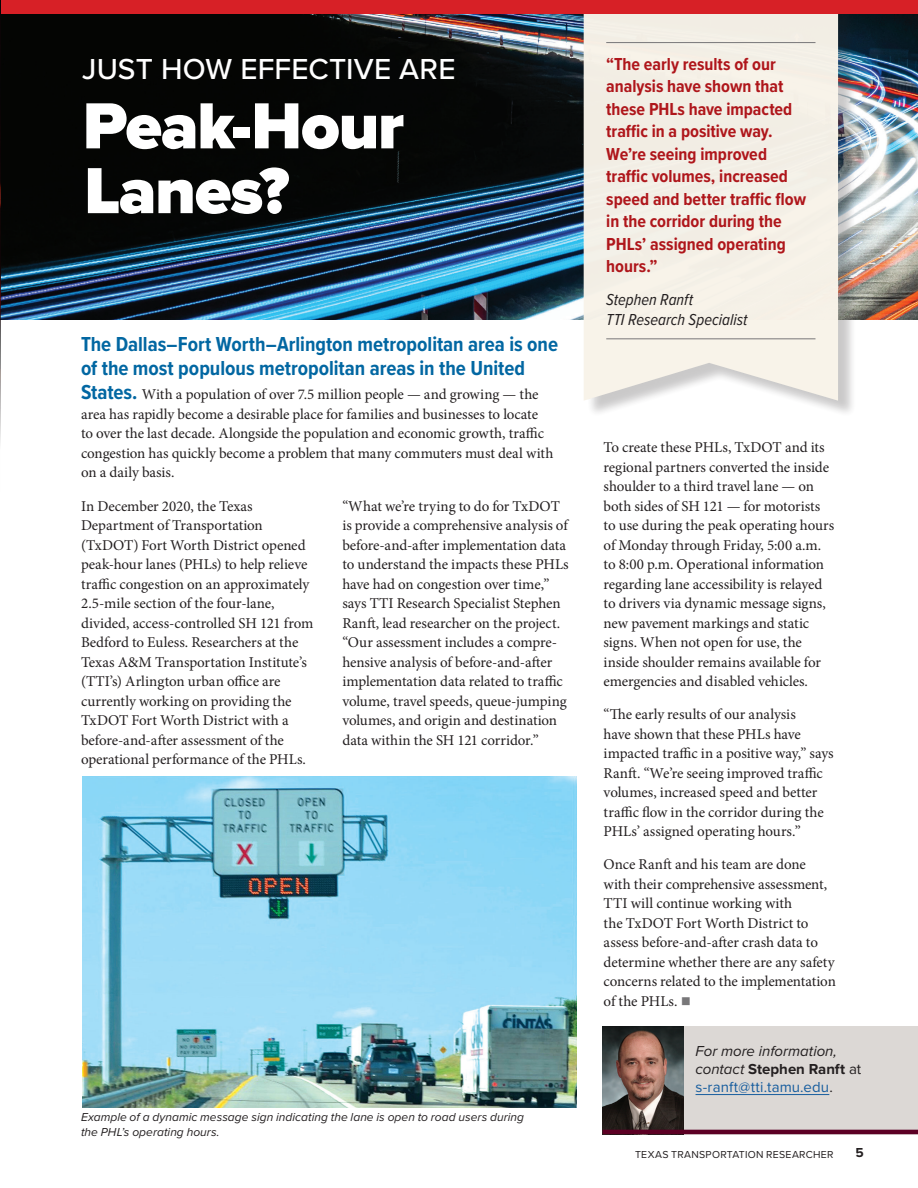
<style>
.page{position:relative;width:918px;height:1188px;background:#fff}
.page>*{position:absolute;margin:0;border:0;box-sizing:border-box;transform-origin:0 0}
.H2_navy{font:900 67.5px/64.8px "Proxima Nova";letter-spacing:-.02em;color:#fff}
.H2_navy-2{font:500 30px "Proxima Nova";letter-spacing:.005em;color:#fff}
.P_Body_Copy{font:700 21px/24px "Proxima Nova Cond";color:#0267a2}
.Quote_Part_1_Maroon{font:700 18px/22.5px "Proxima Nova Cond";color:#af161b}
.Quote_Part_2_Researc{font:italic 16.5px/19.5px "Proxima Nova Cond";color:#231f20}
.P_Body_Copy-2{font:15px/19.5px "Minion Pro";letter-spacing:-.01em;color:#231f20}
.Contact_Box{font:italic 15px/18px "Proxima Nova";color:#231f20}
.t1{font:700 13.5px "Proxima Nova";color:#231f20}
.cutline{font:italic 12px/15px "Proxima Nova";letter-spacing:.005em;color:#231f20}
.t2{font:10.5px "Proxima Nova";letter-spacing:.025em;color:#231f20}
.s1{font-family:"Proxima Nova Cond";font-weight:700;font-size:21px;color:#0267a2}
.s2{font-weight:700;font-size:27px;color:#787779}
.s3{font-weight:700;font-style:normal}
.s4{font-style:normal}
.s5{font-style:normal;color:#175d9e}
</style>
<div class="page">
<img style="left:1px;top:14px;width:917px;height:306px">
<img style="left:83px;top:777px;width:493px;height:330px">
<div style="left:669px;top:1026px;width:249px;height:108px;background:#dcd8d5"></div>
<hr style="left:696px;top:1094px;width:133px;height:1px;background:#175d9e">
<img style="left:603px;top:1026px;width:81px;height:104px">
<hr style="left:603px;top:1130px;width:315px;height:4px;background:#5c0024">
<div style="left:586px;top:0;width:271px;height:419px;background:#231f20;opacity:.25"></div>
<div style="left:584px;top:14px;width:254px;height:387px;background:#f4f0e7"></div>
<hr style="left:606px;top:42px;width:210px;height:1px;background:#787779">
<hr style="left:606px;top:338px;width:210px;height:1px;background:#787779">
<div style="left:0;top:0;width:918px;height:14px;background:#d72026"></div>
<img style="left:0;top:0;width:1px;height:343px">
<svg style="left:0;top:343px;width:1px;height:100px"></svg>
<h2 class="H2_navy-2" style="left:82px;top:47px;width:375px">JUST HOW EFFECTIVE ARE</h2>
<h2 class="H2_navy" style="left:83px;top:93px;width:323px">Peak-Hour<br>Lanes?</h2>
<p class="P_Body_Copy" style="left:81px;top:332px;width:479px">The Dallas–Fort Worth–Arlington metropolitan area is one of the most populous metropolitan areas in the United</p>
<p class="P_Body_Copy-2" style="left:81px;top:385px;width:474px"><span class="s1">States.</span> With a population of over 7.5 million people — and growing — the area has rapidly become a desirable place for families and businesses to locate to over the last decade. Alongside the population and economic growth, traffic congestion has quickly become a problem that many commuters must deal with on a daily basis.</p>
<p class="P_Body_Copy-2" style="left:81px;top:496px;width:234px">In December 2020, the Texas Department of Transportation (TxDOT) Fort Worth District opened peak-hour lanes (PHLs) to help relieve traffic congestion on an approximately 2.5-mile section of the four-lane, divided, access-controlled SH 121 from Bedford to Euless. Researchers at the Texas A&amp;M Transportation Institute’s (TTI’s) Arlington urban office are currently working on providing the TxDOT Fort Worth District with a before-and-after assessment of the operational performance of the PHLs.</p>
<p class="P_Body_Copy-2" style="left:342px;top:496px;width:228px">“What we’re trying to do for TxDOT is provide a comprehensive analysis of before-and-after implementation data to understand the impacts these PHLs have had on congestion over time,” says TTI Research Specialist Stephen Ranft, lead researcher on the project. “Our assessment includes a compre&shy;hensive analysis of before-and-after implementation data related to traffic volume, travel speeds, queue-jumping volumes, and origin and destination data within the SH 121 corridor.”</p>
<p class="cutline" style="left:81px;top:1109px;width:444px">Example of a dynamic message sign indicating the lane is open to road users during the PHL’s operating hours.</p>
<p class="Quote_Part_1_Maroon" style="left:606px;top:52px;width:201px">“The early results of our analysis have shown that these PHLs have impacted traffic in a positive way.<br>We’re seeing improved traffic volumes, increased speed and better traffic flow in the corridor during the<br>PHLs’ assigned operating hours.”</p>
<p class="Quote_Part_2_Researc" style="left:606px;top:290px;width:143px">Stephen Ranft<br>TTI Research Specialist</p>
<p class="P_Body_Copy-2" style="left:604px;top:438px;width:232px">To create these PHLs, TxDOT and its regional partners converted the inside shoulder to a third travel lane — on both sides of SH 121 — for motorists to use during the peak operating hours of Monday through Friday, 5:00 a.m. to 8:00 p.m. Operational information regarding lane accessibility is relayed to drivers via dynamic message signs, new pavement markings and static signs. When not open for use, the inside shoulder remains available for emergencies and disabled vehicles.</p>
<p class="P_Body_Copy-2" style="left:604px;top:705px;width:232px">“The early results of our analysis<br>have shown that these PHLs have impacted traffic in a positive way,” says Ranft. “We’re seeing improved traffic volumes, increased speed and better traffic flow in the corridor during the PHLs’ assigned operating hours.”</p>
<p class="P_Body_Copy-2" style="left:604px;top:855px;width:234px">Once Ranft and his team are done with their comprehensive assessment,<br>TTI will continue working with<br>the TxDOT Fort Worth District to assess before-and-after crash data to determine whether there are any safety concerns related to the implementation of the PHLs. <span class="s2">■</span></p>
<p class="Contact_Box" style="left:696px;top:1042px;width:167px">For more information, contact <span class="s3">Stephen Ranft</span> <span class="s4">at </span><span class="s5">s-ranft@tti.tamu.edu</span><span class="s4">.</span></p>
<p class="t2" style="left:635px;top:1147px;width:200px">TEXAS TRANSPORTATION RESEARCHER</p>
<p class="t1" style="left:856px;top:1143px;width:10px">5</p>
</div>
